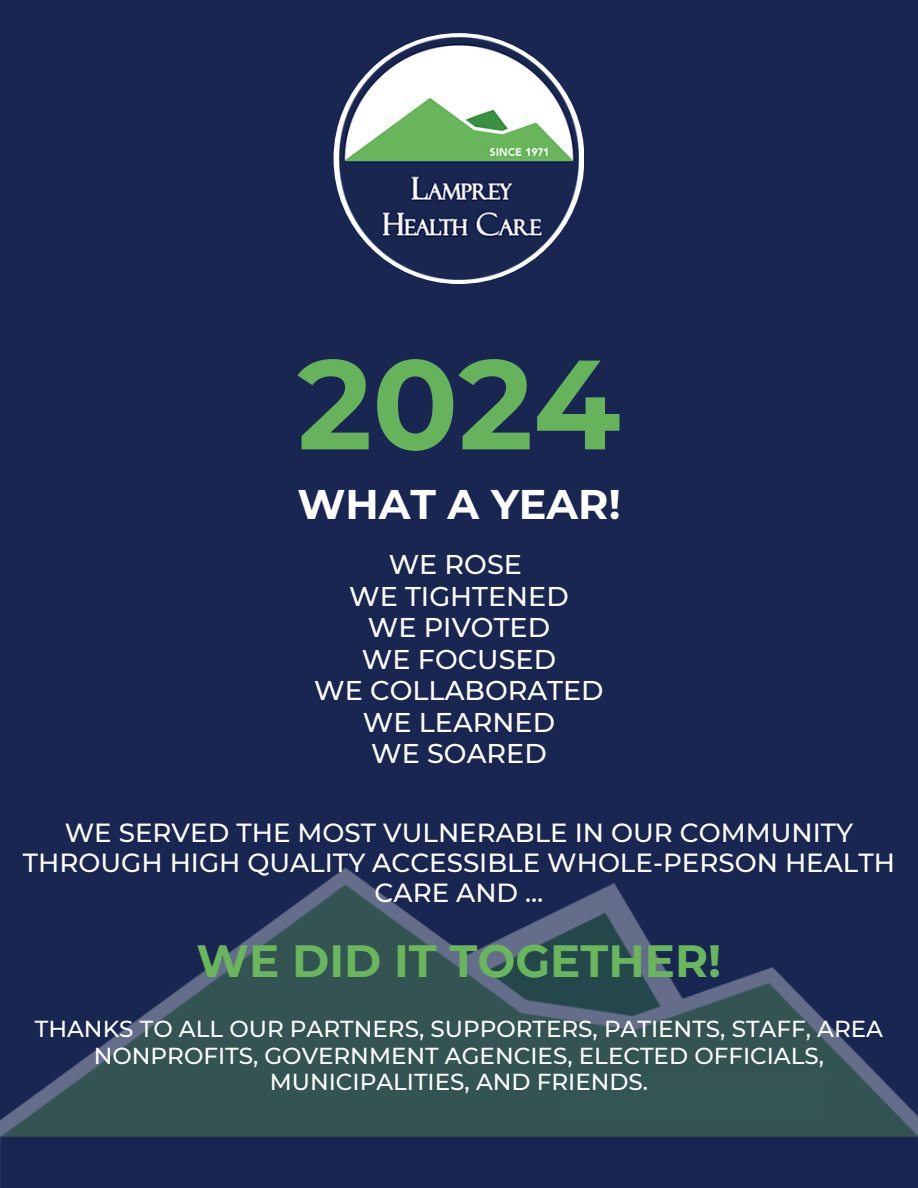
<style>
.page{position:relative;width:918px;height:1188px;background:#192651}
.page>*{position:absolute;margin:0;border:0;box-sizing:border-box;transform-origin:0 0}
.t1{font:700 126.9px "Montserrat";color:#67b35b}
.t2{font:700 45.15px "Montserrat";color:#6ab65d}
.t3{font:700 41.4px "Montserrat";color:#fff}
.t4{font:500 27.15px/31.5px "Montserrat";color:#fff;text-align:center}
.t5{font:500 26.25px/30.3px "Montserrat";color:#fff;text-align:center}
.t6{font:500 23.1px/26.8px "Montserrat";color:#fff;text-align:center}
</style>
<div class="page">
<img style="left:0;top:867px;width:918px;height:321px">
<div style="left:554px;top:1075px;width:276px;height:42px;background:#335554"></div>
<img style="left:339px;top:38px;width:240px;height:242px">
<h1 class="t1" style="left:297px;top:327px;width:325px">2024</h1>
<h3 class="t3" style="left:297px;top:479px;width:325px">WHAT A YEAR!</h3>
<p class="t4" style="left:314px;top:549px;width:291px">WE ROSE<br>WE TIGHTENED<br>WE PIVOTED<br>WE FOCUSED<br>WE COLLABORATED<br>WE LEARNED<br>WE SOARED</p>
<p class="t5" style="left:23px;top:817px;width:874px">WE SERVED THE MOST VULNERABLE IN OUR COMMUNITY<br>THROUGH HIGH QUALITY ACCESSIBLE WHOLE-PERSON HEALTH<br>CARE AND …</p>
<h2 class="t2" style="left:197px;top:933px;width:526px">WE DID IT TOGETHER!</h2>
<p class="t6" style="left:35px;top:1015px;width:850px">THANKS TO ALL OUR PARTNERS, SUPPORTERS, PATIENTS, STAFF, AREA<br>NONPROFITS, GOVERNMENT AGENCIES, ELECTED OFFICIALS,<br>MUNICIPALITIES, AND FRIENDS.</p>
</div>
